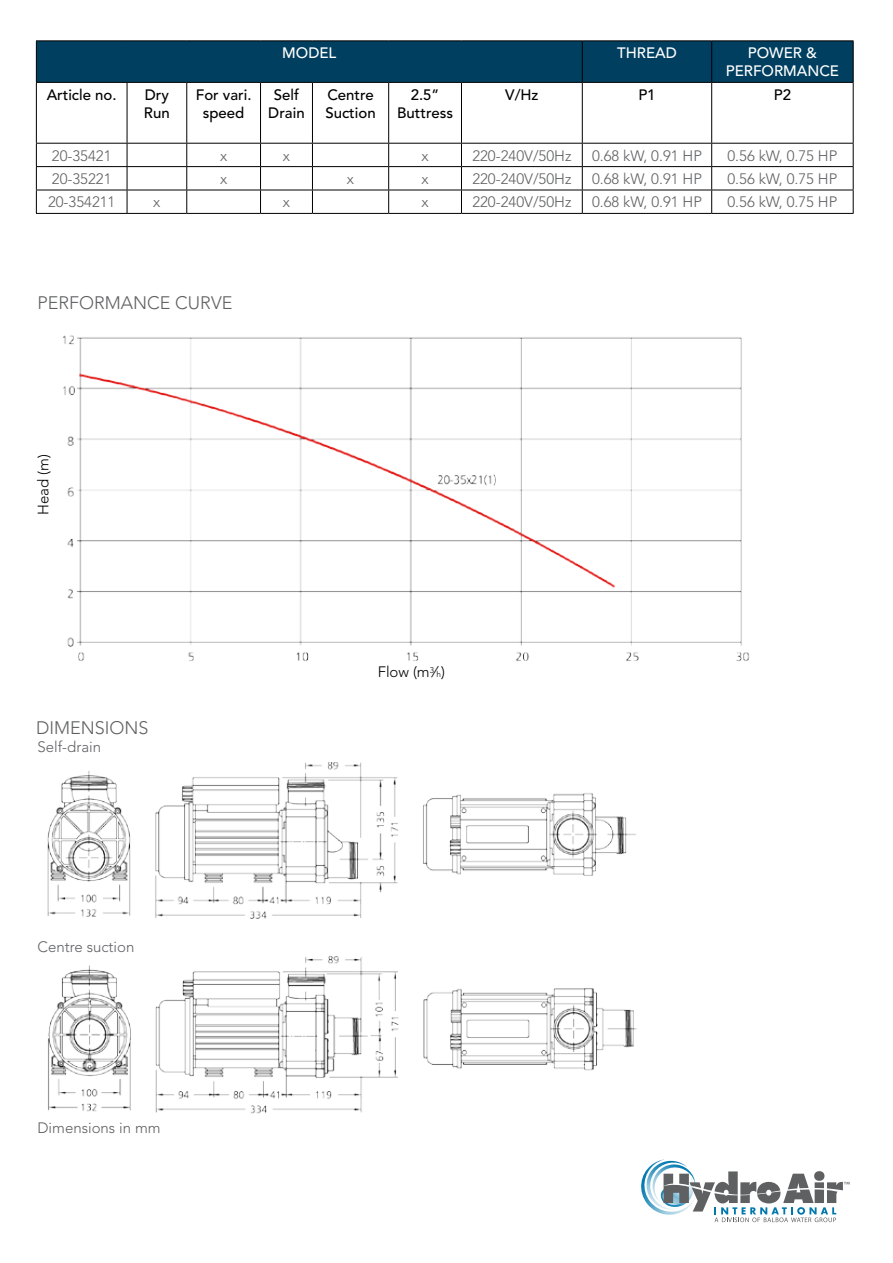
<style>
.page{position:relative;width:893px;height:1263px;background:#fff}
.page>*{position:absolute;margin:0;border:0;box-sizing:border-box;transform-origin:0 0}
.t1{font:300 18px "Avenir";color:#5f6062}
.t2{font:300 15px "Avenir";color:#5f6062}
.t3{font:500 15px/18px "Avenir";color:#000;text-align:center}
.t4{font:500 15px/18px "Avenir";color:#fff;text-align:center}
.t5{font:300 15px "Avenir";color:#000}
.s1{font-size:8.25px}
</style>
<div class="page">
<svg style="left:641px;top:1159px;width:208px;height:63px"></svg>
<div style="left:37px;top:42px;width:816px;height:40px;background:#003f5f"></div>
<hr style="left:36px;top:41px;width:91px;height:1px;background:#000">
<hr style="left:36px;top:41px;width:1px;height:41px;background:#000">
<hr style="left:127px;top:41px;width:60px;height:1px;background:#000">
<hr style="left:187px;top:41px;width:74px;height:1px;background:#000">
<hr style="left:261px;top:41px;width:51px;height:1px;background:#000">
<hr style="left:312px;top:41px;width:77px;height:1px;background:#000">
<hr style="left:389px;top:41px;width:72px;height:1px;background:#000">
<hr style="left:461px;top:41px;width:121px;height:1px;background:#000">
<hr style="left:582px;top:41px;width:130px;height:1px;background:#000">
<hr style="left:582px;top:41px;width:1px;height:41px;background:#000">
<hr style="left:712px;top:41px;width:141px;height:1px;background:#000">
<hr style="left:711px;top:41px;width:1px;height:41px;background:#000">
<hr style="left:853px;top:41px;width:1px;height:41px;background:#000">
<hr style="left:36px;top:82px;width:91px;height:1px;background:#000">
<hr style="left:36px;top:83px;width:1px;height:60px;background:#000">
<hr style="left:127px;top:82px;width:60px;height:1px;background:#000">
<hr style="left:127px;top:83px;width:1px;height:60px;background:#000">
<hr style="left:187px;top:82px;width:74px;height:1px;background:#000">
<hr style="left:186px;top:83px;width:1px;height:60px;background:#000">
<hr style="left:261px;top:82px;width:51px;height:1px;background:#000">
<hr style="left:260px;top:83px;width:1px;height:60px;background:#000">
<hr style="left:312px;top:82px;width:77px;height:1px;background:#000">
<hr style="left:312px;top:83px;width:1px;height:60px;background:#000">
<hr style="left:389px;top:82px;width:72px;height:1px;background:#000">
<hr style="left:388px;top:83px;width:1px;height:60px;background:#000">
<hr style="left:461px;top:82px;width:121px;height:1px;background:#000">
<hr style="left:461px;top:83px;width:1px;height:60px;background:#000">
<hr style="left:582px;top:82px;width:130px;height:1px;background:#000">
<hr style="left:582px;top:83px;width:1px;height:60px;background:#000">
<hr style="left:712px;top:82px;width:141px;height:1px;background:#000">
<hr style="left:711px;top:83px;width:1px;height:60px;background:#000">
<hr style="left:853px;top:83px;width:1px;height:60px;background:#000">
<hr style="left:36px;top:143px;width:91px;height:1px;background:#000">
<hr style="left:127px;top:143px;width:60px;height:1px;background:#000">
<hr style="left:187px;top:143px;width:74px;height:1px;background:#000">
<hr style="left:261px;top:143px;width:51px;height:1px;background:#000">
<hr style="left:312px;top:143px;width:77px;height:1px;background:#000">
<hr style="left:389px;top:143px;width:72px;height:1px;background:#000">
<hr style="left:461px;top:143px;width:121px;height:1px;background:#000">
<hr style="left:582px;top:143px;width:130px;height:1px;background:#000">
<hr style="left:712px;top:143px;width:141px;height:1px;background:#000">
<hr style="left:36px;top:166px;width:91px;height:1px;background:#000">
<hr style="left:127px;top:166px;width:60px;height:1px;background:#000">
<hr style="left:187px;top:166px;width:74px;height:1px;background:#000">
<hr style="left:261px;top:166px;width:51px;height:1px;background:#000">
<hr style="left:312px;top:166px;width:77px;height:1px;background:#000">
<hr style="left:389px;top:166px;width:72px;height:1px;background:#000">
<hr style="left:461px;top:166px;width:121px;height:1px;background:#000">
<hr style="left:582px;top:166px;width:130px;height:1px;background:#000">
<hr style="left:712px;top:166px;width:141px;height:1px;background:#000">
<hr style="left:36px;top:190px;width:91px;height:1px;background:#000">
<svg style="left:36px;top:144px;width:1px;height:69px"></svg>
<hr style="left:127px;top:190px;width:60px;height:1px;background:#000">
<svg style="left:127px;top:144px;width:1px;height:69px"></svg>
<hr style="left:187px;top:190px;width:74px;height:1px;background:#000">
<svg style="left:186px;top:144px;width:1px;height:69px"></svg>
<hr style="left:261px;top:190px;width:51px;height:1px;background:#000">
<svg style="left:260px;top:144px;width:1px;height:69px"></svg>
<hr style="left:312px;top:190px;width:77px;height:1px;background:#000">
<svg style="left:312px;top:144px;width:1px;height:69px"></svg>
<hr style="left:389px;top:190px;width:72px;height:1px;background:#000">
<svg style="left:388px;top:144px;width:1px;height:69px"></svg>
<hr style="left:461px;top:190px;width:121px;height:1px;background:#000">
<svg style="left:461px;top:144px;width:1px;height:69px"></svg>
<hr style="left:582px;top:190px;width:130px;height:1px;background:#000">
<svg style="left:582px;top:144px;width:1px;height:69px"></svg>
<hr style="left:712px;top:190px;width:141px;height:1px;background:#000">
<svg style="left:711px;top:144px;width:1px;height:69px"></svg>
<svg style="left:853px;top:144px;width:1px;height:69px"></svg>
<hr style="left:36px;top:213px;width:91px;height:1px;background:#000">
<hr style="left:127px;top:213px;width:60px;height:1px;background:#000">
<hr style="left:187px;top:213px;width:74px;height:1px;background:#000">
<hr style="left:261px;top:213px;width:51px;height:1px;background:#000">
<hr style="left:312px;top:213px;width:77px;height:1px;background:#000">
<hr style="left:389px;top:213px;width:72px;height:1px;background:#000">
<hr style="left:461px;top:213px;width:121px;height:1px;background:#000">
<hr style="left:582px;top:213px;width:130px;height:1px;background:#000">
<hr style="left:712px;top:213px;width:141px;height:1px;background:#000">
<img style="left:63px;top:335px;width:687px;height:326px">
<img style="left:47px;top:762px;width:590px;height:352px">
<div style="left:30px;top:929px;width:119px;height:30px;background:#fff"></div>
<div style="left:38px;top:941px;width:234px;height:22px;background:#fff"></div>
<p class="t4" style="left:282px;top:45px;width:56px">MODEL</p>
<p class="t4" style="left:617px;top:45px;width:40px">thread</p>
<p class="t4" style="left:726px;top:45px;width:115px">POWER &amp;<br>PERFORMANCE</p>
<p class="t3" style="left:47px;top:86px;width:72px">Article no.</p>
<p class="t3" style="left:144px;top:86px;width:27px;text-align:left">Dry<br>Run</p>
<p class="t3" style="left:196px;top:86px;width:57px">For vari. speed</p>
<p class="t3" style="left:268px;top:86px;width:38px">Self<br>Drain</p>
<p class="t3" style="left:325px;top:86px;width:52px;text-align:left">Centre<br>Suction</p>
<p class="t3" style="left:397px;top:86px;width:57px">2.5”<br>Buttress</p>
<p class="t3" style="left:505px;top:86px;width:35px">V/H z</p>
<p class="t3" style="left:638px;top:86px;width:19px">P1</p>
<p class="t3" style="left:774px;top:86px;width:19px">P2</p>
<p class="t2" style="left:52px;top:147px;width:61px">20-35421</p>
<p class="t2" style="left:220px;top:147px;width:9px">x</p>
<p class="t2" style="left:283px;top:147px;width:9px">x</p>
<p class="t2" style="left:421px;top:147px;width:9px">x</p>
<p class="t2" style="left:472px;top:147px;width:101px">220-240V/50Hz</p>
<p class="t2" style="left:592px;top:147px;width:111px">0.68 kW, 0.91 HP</p>
<p class="t2" style="left:727px;top:147px;width:111px">0.56 kW, 0.75 HP</p>
<p class="t2" style="left:52px;top:170px;width:61px">20-35221</p>
<p class="t2" style="left:220px;top:170px;width:9px">x</p>
<p class="t2" style="left:347px;top:170px;width:9px">x</p>
<p class="t2" style="left:421px;top:170px;width:9px">x</p>
<p class="t2" style="left:472px;top:170px;width:101px">220-240V/50Hz</p>
<p class="t2" style="left:592px;top:170px;width:111px">0.68 kW, 0.91 HP</p>
<p class="t2" style="left:727px;top:170px;width:111px">0.56 kW, 0.75 HP</p>
<p class="t2" style="left:48px;top:193px;width:69px">20-354211</p>
<p class="t2" style="left:153px;top:193px;width:9px">x</p>
<p class="t2" style="left:283px;top:193px;width:9px">x</p>
<p class="t2" style="left:421px;top:193px;width:9px">x</p>
<p class="t2" style="left:472px;top:193px;width:101px">220-240V/50Hz</p>
<p class="t2" style="left:592px;top:193px;width:111px">0.68 kW, 0.91 HP</p>
<p class="t2" style="left:727px;top:193px;width:111px">0.56 kW, 0.75 HP</p>
<p class="t1" style="left:38px;top:292px;width:196px">Performance Curve</p>
<p class="t5" style="left:34px;top:515px;width:62px;rotate:-90deg">Head (m)</p>
<p class="t1" style="left:36px;top:717px;width:112px">dimensions</p>
<p class="t2" style="left:38px;top:738px;width:65px">Self-drain</p>
<p class="t2" style="left:38px;top:938px;width:98px">Centre suction</p>
<p class="t2" style="left:38px;top:1119px;width:125px">Dimensions in mm</p>
<p class="t5" style="left:378px;top:663px;width:69px">Flow (m<sup>3</sup>⁄<span class="s1">h</span>)</p>
</div>
